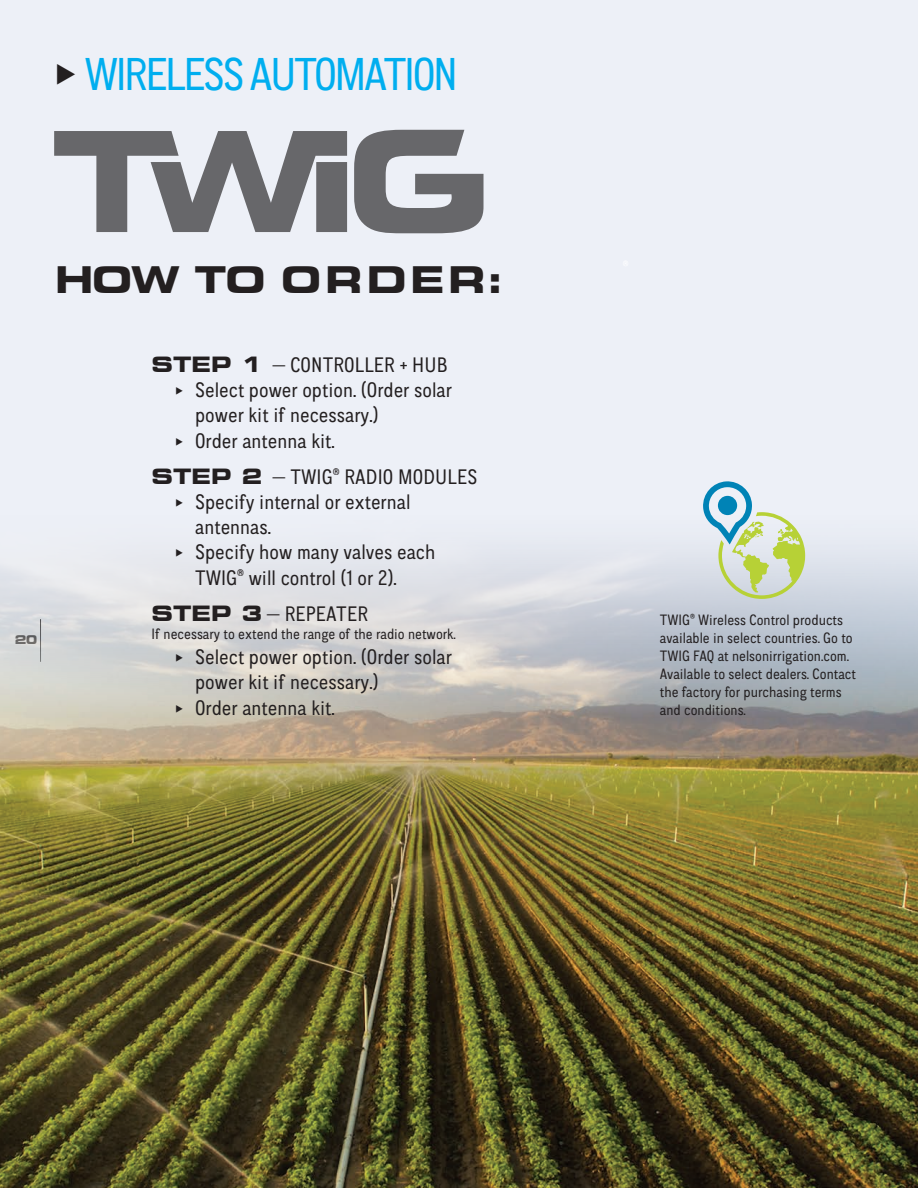
<style>
.page{position:relative;width:918px;height:1188px;background:#edf0f7}
.page>*{position:absolute;margin:0;border:0;box-sizing:border-box;transform-origin:0 0}
.t1{font:46.05px "CA Normal";letter-spacing:-.055em;color:#00aeef}
.t2{font:700 expanded 36.45px "Square 721 BT";letter-spacing:.11em;color:#231f20}
.t3{font:21px/25.2px "CA Normal";color:#231f20}
.t4{font:15px/18px "CA Normal";color:#231f20}
.t5{font:500 12.9px "CA Normal";color:#231f20}
.t6{font:700 expanded 12px "Square 721 BT";color:#231f20}
.s1{font-family:"Square 721 BT";font-weight:700;font-stretch:expanded}
</style>
<div class="page">
<img style="left:0;top:552px;width:918px;height:636px">
<svg style="left:702px;top:481px;width:103px;height:118px"></svg>
<div style="left:718px;top:496px;width:19px;height:19px;background:#0083b6;border-radius:50%"></div>
<svg style="left:54px;top:131px;width:293px;height:101px"></svg>
<svg style="left:354px;top:130px;width:130px;height:103px"></svg>
<p class="t1" style="left:55px;top:43px;width:405px"><sup>◆</sup> WIRELESS AUTOMATION</p>
<p class="t2" style="left:55px;top:258px;width:450px">HOW TO ORDER:</p>
<p class="t6" style="left:15px;top:633px;width:24px">20</p>
<p class="t3" style="left:152px;top:351px;width:298px"><span class="s1">STEP 1</span> — CONTROLLER + HUB</p>
<p class="t3" style="left:195px;top:377px;width:258px;text-indent:-20px">◆ Select power option. (Order solar power kit if necessary.)</p>
<p class="t3" style="left:176px;top:427px;width:161px">◆ Order antenna kit.</p>
<p class="t3" style="left:152px;top:463px;width:327px"><span class="s1">STEP 2</span> — TWIG® RADIO MODULES</p>
<p class="t3" style="left:195px;top:489px;width:217px;text-indent:-20px">◆ Specify internal or external antennas.</p>
<p class="t3" style="left:195px;top:539px;width:242px;text-indent:-20px">◆ Specify how many valves each<br>TWIG® will control (1 or 2).</p>
<p class="t3" style="left:152px;top:600px;width:218px"><span class="s1">STEP 3</span> — REPEATER</p>
<p class="t4" style="left:152px;top:624px;width:306px">If necessary to extend the range of the radio network.</p>
<p class="t3" style="left:176px;top:644px;width:278px">◆ Select power option. (Order solar</p>
<p class="t3" style="left:195px;top:669px;width:185px">power kit if necessary.)</p>
<p class="t3" style="left:176px;top:694px;width:161px">◆ Order antenna kit.</p>
<p class="t4" style="left:660px;top:610px;width:198px">TWIG® Wireless Control products available in select countries. Go to<br>TWIG FAQ at nelsonirrigation.com.<br>Available to select dealers. Contact the factory for purchasing terms and conditions.</p>
<p class="t5" style="left:719px;top:614px;width:127px">NEW WORDMARK // GRAY</p>
</div>
